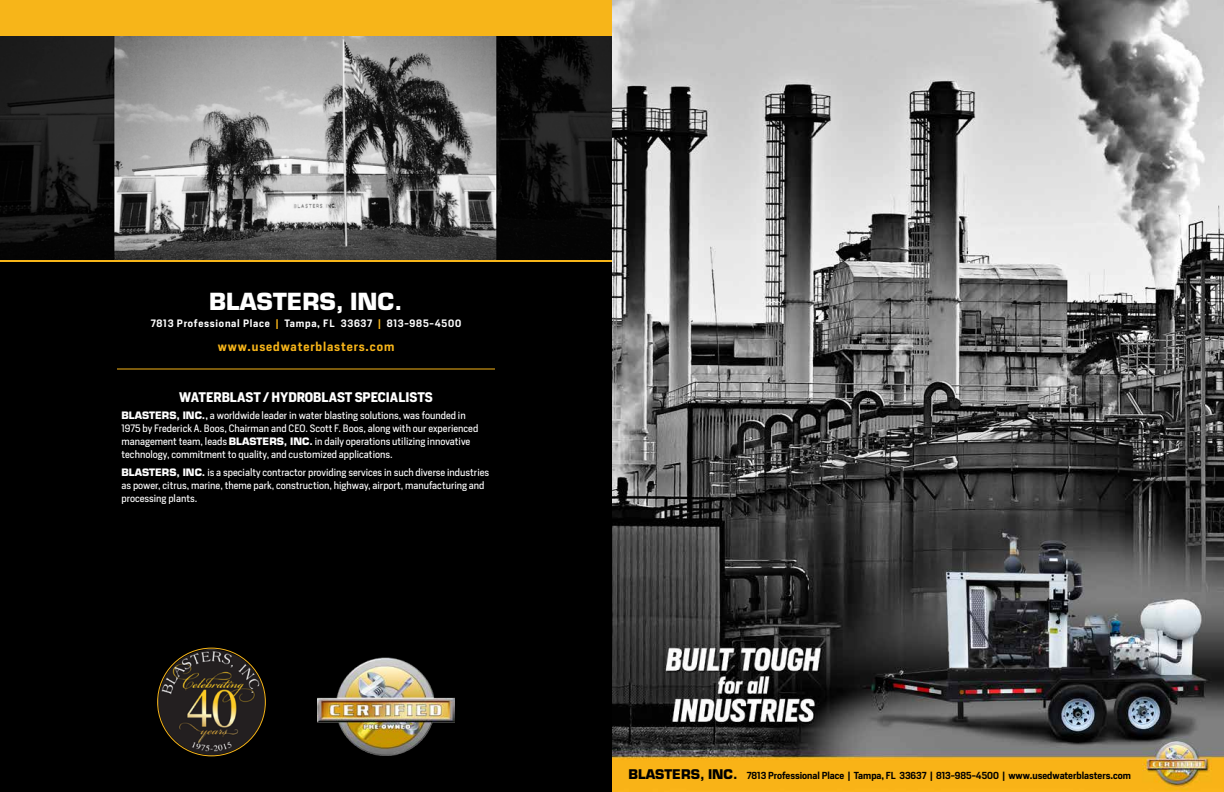
<style>
.page{position:relative;width:1224px;height:792px;background:#fff}
.page>*{position:absolute;margin:0;border:0;box-sizing:border-box;transform-origin:0 0}
.t1{font:700 23px "Eurostile LT Std";color:#fff}
.t2{font:700 13px "Heron Sans";color:#fff}
.t3{font:600 12px "Heron Sans";letter-spacing:.075em;color:#f7b519}
.t4{font:10px/13px "Heron Sans";color:#fff}
.t5{font:600 10px "Heron Sans";letter-spacing:.075em;color:#fff}
.t6{font:600 9.5px "Heron Sans";color:#000}
.s1{color:#f7b519}
.s2{font-family:"Eurostile LT Std";font-weight:700}
.s3{font-weight:500}
.s4{font-family:"Eurostile LT Std";font-weight:700;font-size:13px}
</style>
<div class="page">
<img style="left:612px;top:0;width:612px;height:792px">
<svg style="left:0;top:36px;width:612px;height:756px;background:#1b1b1b"></svg>
<hr style="left:117px;top:368px;width:378px;height:2px;background:#f7b519">
<div style="left:0;top:0;width:612px;height:36px;background:#f7b519"></div>
<hr style="left:0;top:260px;width:612px;height:2px;background:#f7b519">
<img style="left:158px;top:648px;width:107px;height:108px;border-radius:54px">
<img style="left:318px;top:657px;width:136px;height:99px">
<h1 class="t1" style="left:209px;top:287px;width:195px">BLASTERS, INC.</h1>
<p class="t5" style="left:151px;top:317px;width:312px">7813 Professional Place <span class="s1">|</span> Tampa, FL 33637 <span class="s1">|</span> 813-985-4500</p>
<p class="t3" style="left:218px;top:339px;width:178px">www.usedwaterblasters.com</p>
<h2 class="t2" style="left:179px;top:389px;width:255px">WATERBLAST / HYDROBLAST SPECIALISTS</h2>
<p class="t4" style="left:122px;top:409px;width:358px"><span class="s2">BLASTERS, INC.</span><span class="s3">,</span> a worldwide leader in water blasting solutions, was founded in 1975 by Frederick A. Boos, Chairman and CEO. Scott F. Boos, along with our experienced management team, leads <span class="s2">BLASTERS, INC.</span> in daily operations utilizing innovative technology, commitment to quality, and customized applications.</p>
<p class="t4" style="left:122px;top:466px;width:369px"><span class="s2">BLASTERS, INC.</span> is a specialty contractor providing services in such diverse industries as power, citrus, marine, theme park, construction, highway, airport, manufacturing and processing plants.</p>
<p class="t6" style="left:628px;top:770px;width:504px"><span class="s4">BLASTERS, INC.</span> 7813 Professional Place | Tampa, FL 33637 | 813-985-4500 | www.usedwaterblasters.com</p>
</div>
